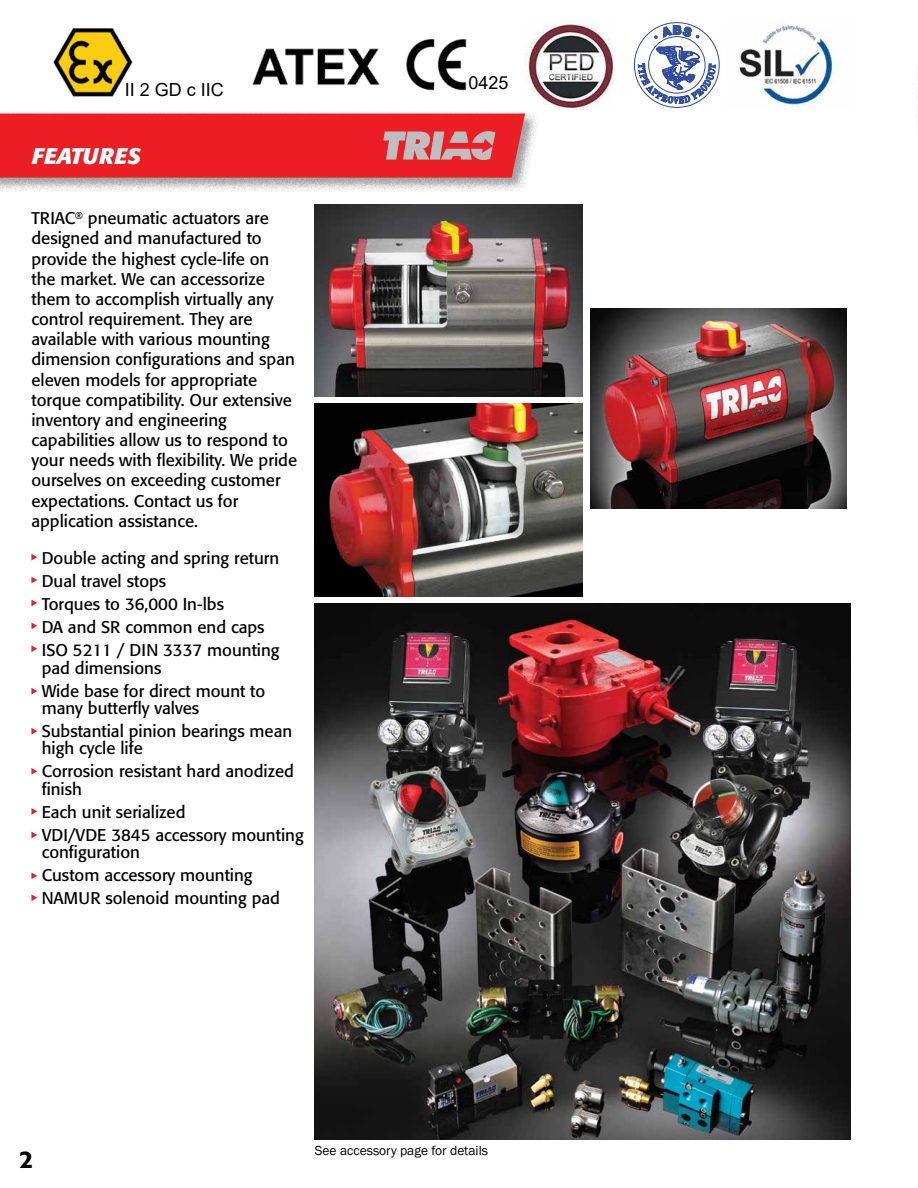
<style>
.page{position:relative;width:918px;height:1188px;background:#fff}
.page>*{position:absolute;margin:0;border:0;box-sizing:border-box;transform-origin:0 0}
.t1{font:500 24px "Formata";color:#000}
.t2{font:italic 700 22.5px "Formata";letter-spacing:.02em;color:#fff}
.t3{font:18px "Arial";color:#000}
.t4{font:16.8px/20.1px "Formata";color:#000}
.t5{font:13.5px "Franklin Gothic";color:#000}
</style>
<div class="page">
<img style="left:315px;top:205px;width:267px;height:192px">
<div style="left:0;top:111px;width:540px;height:81px;background:#000;opacity:.4"></div>
<svg style="left:0;top:114px;width:525px;height:64px;background:#e82930"></svg>
<svg style="left:917px;top:75px;width:1px;height:50px"></svg>
<img style="left:315px;top:404px;width:267px;height:192px">
<img style="left:591px;top:309px;width:255px;height:200px">
<img style="left:315px;top:603px;width:536px;height:536px">
<svg style="left:31px;top:554px;width:6px;height:6px"></svg>
<svg style="left:31px;top:577px;width:6px;height:6px"></svg>
<svg style="left:31px;top:600px;width:6px;height:6px"></svg>
<svg style="left:31px;top:622px;width:6px;height:7px"></svg>
<svg style="left:31px;top:645px;width:6px;height:7px"></svg>
<svg style="left:31px;top:688px;width:6px;height:6px"></svg>
<svg style="left:31px;top:728px;width:6px;height:7px"></svg>
<svg style="left:31px;top:768px;width:6px;height:7px"></svg>
<svg style="left:31px;top:808px;width:6px;height:7px"></svg>
<svg style="left:31px;top:832px;width:6px;height:6px"></svg>
<svg style="left:31px;top:873px;width:6px;height:6px"></svg>
<svg style="left:31px;top:894px;width:6px;height:7px"></svg>
<svg style="left:634px;top:23px;width:85px;height:84px"></svg>
<svg style="left:663px;top:25px;width:36px;height:13px"></svg>
<svg style="left:638px;top:46px;width:78px;height:61px"></svg>
<img style="left:737px;top:22px;width:98px;height:85px">
<img style="left:525px;top:20px;width:90px;height:90px">
<img style="left:406px;top:39px;width:61px;height:52px">
<img style="left:252px;top:48px;width:128px;height:37px">
<img style="left:53px;top:28px;width:80px;height:69px">
<p class="t3" style="left:125px;top:77px;width:101px">II 2 GD c IIC</p>
<h2 class="t2" style="left:32px;top:143px;width:110px">FEATURES</h2>
<p class="t4" style="left:31px;top:208px;width:267px">TRIAC<sup>®</sup> pneumatic actuators are designed and manufactured to provide the highest cycle-life on the market. We can accessorize them to accomplish virtually any control requirement. They are available with various mounting dimension configurations and span eleven models for appropriate torque compatibility. Our extensive inventory and engineering capabilities allow us to respond to your needs with flexibility. We pride ourselves on exceeding customer expectations. Contact us for application assistance.</p>
<p class="t4" style="left:42px;top:546px;width:239px;line-height:23.1px">Double acting and spring return<br>Dual travel stops<br>Torques to 36,000 In-lbs<br>DA and SR common end caps<br>ISO 5211 / DIN 3337 mounting</p>
<p class="t4" style="left:42px;top:656px;width:225px;line-height:23.1px">pad dimensions<br>Wide base for direct mount to</p>
<p class="t4" style="left:42px;top:696px;width:252px;line-height:23.1px">many butterfly valves<br>Substantial pinion bearings mean</p>
<p class="t4" style="left:42px;top:737px;width:254px;line-height:23.1px">high cycle life<br>Corrosion resistant hard anodized</p>
<p class="t4" style="left:42px;top:777px;width:264px;line-height:23.1px">finish<br>Each unit serialized<br>VDI/VDE 3845 accessory mounting</p>
<p class="t4" style="left:42px;top:841px;width:240px;line-height:23.1px">configuration<br>Custom accessory mounting<br>NAMUR solenoid mounting pad</p>
<p class="t3" style="left:468px;top:70px;width:42px">0425</p>
<h1 class="t1" style="left:20px;top:1145px;width:15px">2</h1>
<p class="t5" style="left:315px;top:1143px;width:175px">See accessory page for details</p>
</div>
